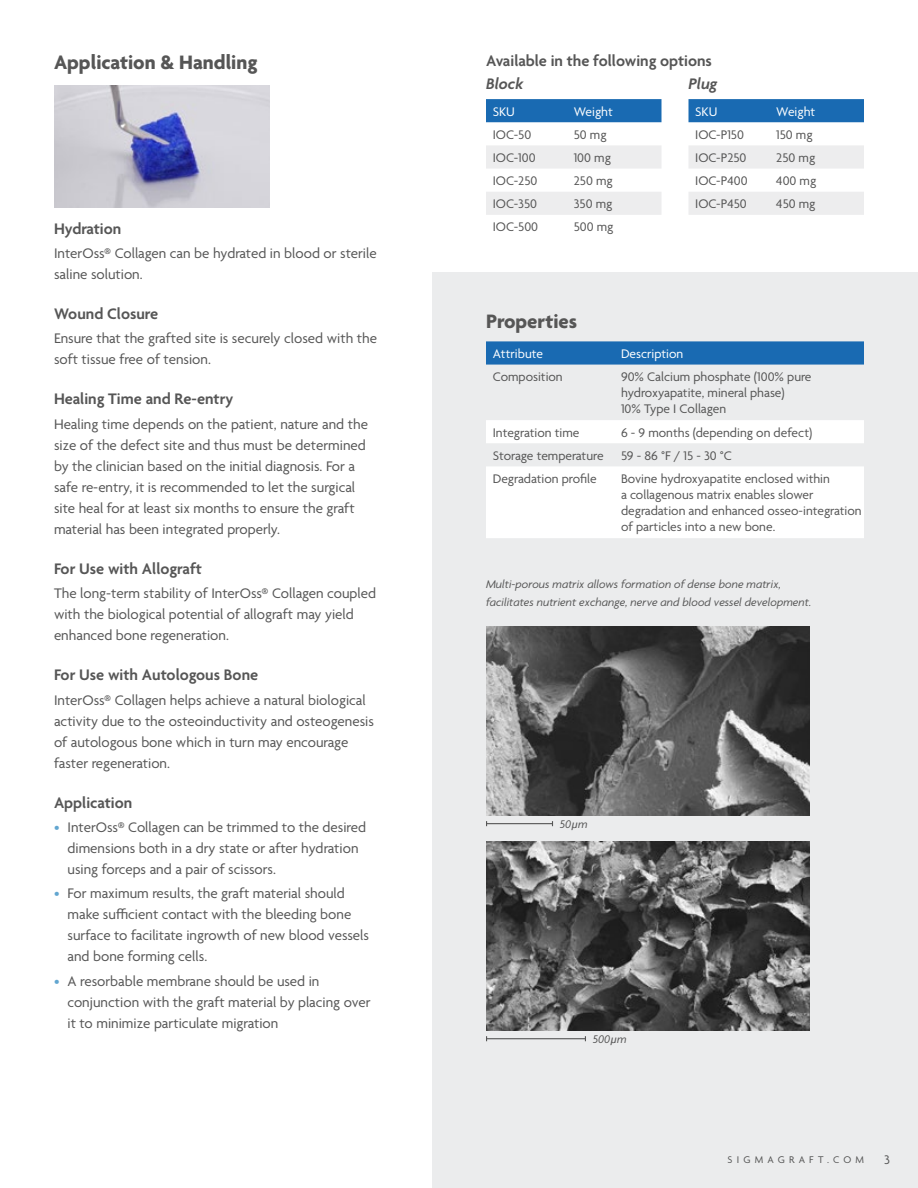
<style>
.page{position:relative;width:918px;height:1188px;background:#fff}
.page>*{position:absolute;margin:0;border:0;box-sizing:border-box;transform-origin:0 0}
.t1{font:700 21px "Agenda";color:#565656}
.t2{font:600 16.5px "Agenda";color:#565656}
.t3{font:italic 600 16.5px "Agenda";color:#565656}
.t4{font:15px/21px "Agenda";color:#565656}
.t5{font:13.5px/16.2px "Agenda";color:#565656}
.t6{font:13.5px "Agenda";color:#fff}
.t7{font:italic 12px/18px "Agenda";color:#565656}
.t8{font:10.5px "Agenda";letter-spacing:.4em;color:#565656}
.s1{color:#62a6d0}
.s2{font-family:"Gill Sans"}
</style>
<div class="page">
<div style="left:432px;top:272px;width:486px;height:916px;background:#ebeced"></div>
<img style="left:486px;top:626px;width:324px;height:189px">
<img style="left:486px;top:841px;width:324px;height:189px">
<svg style="left:486px;top:341px;width:378px;height:24px;background:#206eb4"></svg>
<svg style="left:486px;top:420px;width:378px;height:118px;fill:#fff"></svg>
<div style="left:486px;top:99px;width:176px;height:23px;background:#196ab2"></div>
<svg style="left:486px;top:145px;width:175px;height:70px"></svg>
<div style="left:688px;top:99px;width:176px;height:23px;background:#196ab2"></div>
<svg style="left:689px;top:145px;width:175px;height:70px"></svg>
<img style="left:54px;top:86px;width:216px;height:121px">
<hr style="left:487px;top:823px;width:66px;height:1px;background:#565656">
<hr style="left:487px;top:1038px;width:98px;height:1px;background:#565656">
<h1 class="t1" style="left:54px;top:51px;width:205px">Application &amp; Handling</h1>
<p class="t2" style="left:54px;top:219px;width:69px">Hydration</p>
<p class="t4" style="left:54px;top:244px;width:324px">InterOss® Collagen can be hydrated in blood or sterile saline solution.</p>
<p class="t2" style="left:54px;top:305px;width:106px">Wound Closure</p>
<p class="t4" style="left:54px;top:329px;width:325px">Ensure that the grafted site is securely closed with the soft tissue free of tension.</p>
<p class="t2" style="left:54px;top:390px;width:181px">Healing Time and Re-entry</p>
<p class="t4" style="left:54px;top:414px;width:316px">Healing time depends on the patient, nature and the size of the defect site and thus must be determined by the clinician based on the initial diagnosis. For a safe re-entry, it is recommended to let the surgical site heal for at least six months to ensure the graft material has been integrated properly.</p>
<p class="t2" style="left:54px;top:560px;width:149px">For Use with Allograft</p>
<p class="t4" style="left:54px;top:584px;width:324px">The long-term stability of InterOss® Collagen coupled with the biological potential of allograft may yield enhanced bone regeneration.</p>
<p class="t2" style="left:54px;top:666px;width:206px">For Use with Autologous Bone</p>
<p class="t4" style="left:54px;top:690px;width:322px">InterOss® Collagen helps achieve a natural biological activity due to the osteoinductivity and osteogenesis of autologous bone which in turn may encourage faster regeneration.</p>
<p class="t2" style="left:54px;top:794px;width:80px">Application</p>
<p class="t4" style="left:68px;top:818px;width:300px;text-indent:-14px"><span class="s1">•</span> InterOss® Collagen can be trimmed to the desired dimensions both in a dry state or after hydration using forceps and a pair of scissors.</p>
<p class="t4" style="left:68px;top:884px;width:303px;text-indent:-14px"><span class="s1">•</span> For maximum results, the graft material should make sufficient contact with the bleeding bone surface to facilitate ingrowth of new blood vessels and bone forming cells.</p>
<p class="t4" style="left:68px;top:971px;width:305px;text-indent:-14px"><span class="s1">•</span> A resorbable membrane should be used in conjunction with the graft material by placing over it to minimize particulate migration</p>
<p class="t2" style="left:486px;top:52px;width:227px">Available in the following options</p>
<p class="t3" style="left:486px;top:75px;width:39px">Block</p>
<p class="t6" style="left:493px;top:104px;width:24px">SKU</p>
<p class="t6" style="left:574px;top:104px;width:41px">Weight</p>
<p class="t5" style="left:493px;top:127px;width:40px">IOC-50</p>
<p class="t5" style="left:574px;top:127px;width:34px">50 mg</p>
<p class="t5" style="left:493px;top:150px;width:44px">IOC-100</p>
<p class="t5" style="left:574px;top:150px;width:39px">100 mg</p>
<p class="t5" style="left:493px;top:173px;width:46px">IOC-250</p>
<p class="t5" style="left:574px;top:173px;width:40px">250 mg</p>
<p class="t5" style="left:493px;top:197px;width:46px">IOC-350</p>
<p class="t5" style="left:574px;top:197px;width:40px">350 mg</p>
<p class="t5" style="left:493px;top:220px;width:47px">IOC-500</p>
<p class="t5" style="left:574px;top:220px;width:41px">500 mg</p>
<p class="t3" style="left:688px;top:75px;width:30px">Plug</p>
<p class="t6" style="left:695px;top:104px;width:24px">SKU</p>
<p class="t6" style="left:776px;top:104px;width:41px">Weight</p>
<p class="t5" style="left:695px;top:127px;width:50px">IOC-P150</p>
<p class="t5" style="left:776px;top:127px;width:38px">150 mg</p>
<p class="t5" style="left:695px;top:150px;width:53px">IOC-P250</p>
<p class="t5" style="left:776px;top:150px;width:40px">250 mg</p>
<p class="t5" style="left:695px;top:173px;width:54px">IOC-P400</p>
<p class="t5" style="left:776px;top:173px;width:42px">400 mg</p>
<p class="t5" style="left:695px;top:197px;width:53px">IOC-P450</p>
<p class="t5" style="left:776px;top:197px;width:41px">450 mg</p>
<h1 class="t1" style="left:486px;top:310px;width:93px">Properties</h1>
<p class="t6" style="left:493px;top:346px;width:52px">Attribute</p>
<p class="t6" style="left:621px;top:346px;width:64px">Description</p>
<p class="t5" style="left:493px;top:369px;width:72px">Composition</p>
<p class="t5" style="left:621px;top:369px;width:192px">90% Calcium phosphate (100% pure hydroxyapatite, mineral phase)<br>10% Type I Collagen</p>
<p class="t5" style="left:493px;top:425px;width:88px">Integration time</p>
<p class="t5" style="left:621px;top:425px;width:193px">6 - 9 months (depending on defect)</p>
<p class="t5" style="left:493px;top:448px;width:112px">Storage temperature</p>
<p class="t5" style="left:621px;top:448px;width:113px">59 - 86 °F / 15 - 30 °C</p>
<p class="t5" style="left:493px;top:471px;width:105px">Degradation profile</p>
<p class="t5" style="left:621px;top:471px;width:242px">Bovine hydroxyapatite enclosed within<br>a collagenous matrix enables slower degradation and enhanced osseo-integration of particles into a new bone.</p>
<p class="t7" style="left:486px;top:575px;width:327px">Multi-porous matrix allows formation of dense bone matrix, facilitates nutrient exchange, nerve and blood vessel development.</p>
<p class="t7" style="left:560px;top:815px;width:29px">50<span class="s2">μ</span>m</p>
<p class="t7" style="left:593px;top:1030px;width:35px">500<span class="s2">μ</span>m</p>
<p class="t8" style="left:728px;top:1154px;width:138px">SIGMAGRAFT.COM</p>
<p class="t5" style="left:884px;top:1152px;width:7px">3</p>
</div>
